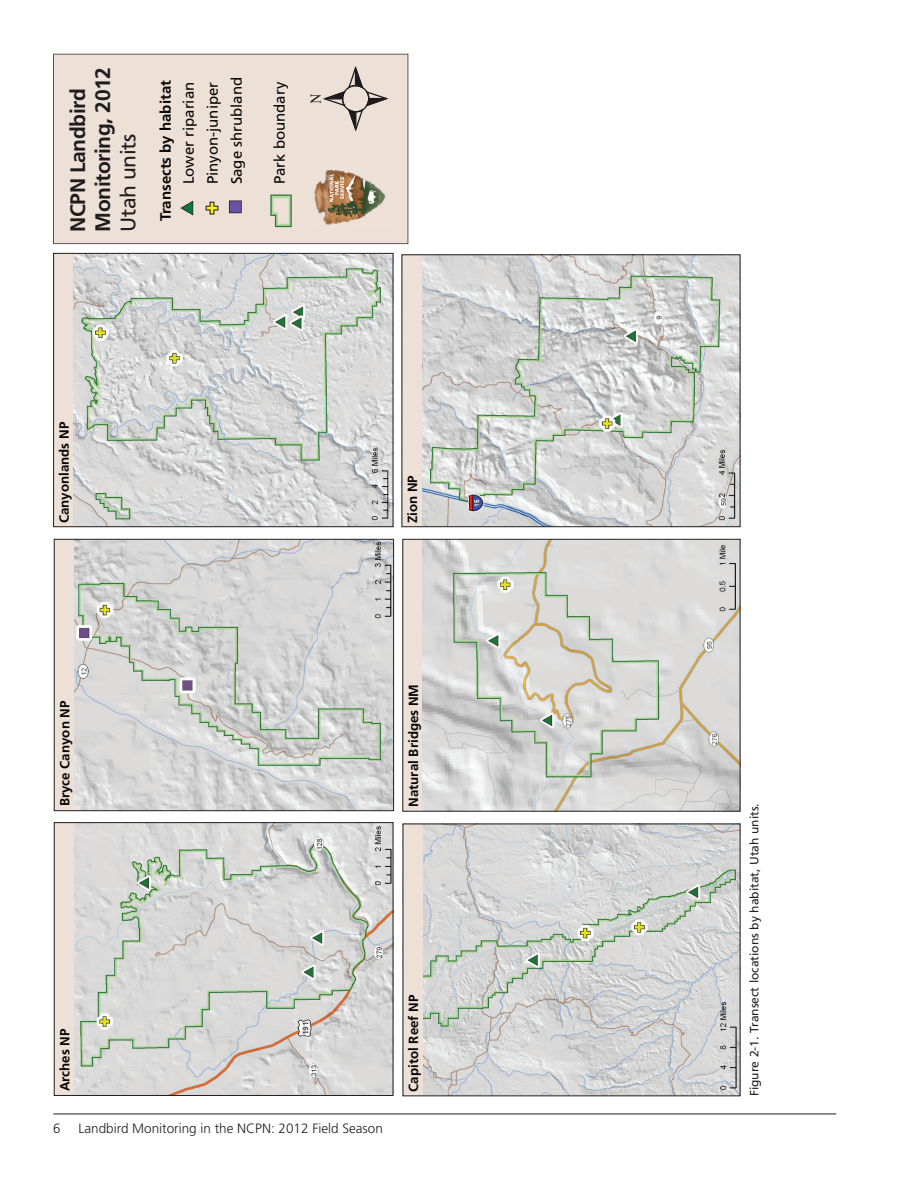
<style>
.page{position:relative;width:918px;height:1188px;background:#fff}
.page>*{position:absolute;margin:0;border:0;box-sizing:border-box;transform-origin:0 0}
.t1{font:900 23.55px "Frutiger LT Std";color:#f7ee1a}
.t2{font:700 21px/25.2px "Frutiger LT Std";letter-spacing:-.02em;color:#1e1c1d}
.t3{font:15px/23.7px "Frutiger LT Std";color:#050504}
.t4{font:300 13.5px "Frutiger LT Std";color:#231f20}
.t5{font:700 13.35px "Frutiger LT Std";color:#050504}
.t6{font:12px "Frutiger LT Std";color:#231f20}
.s1{font-weight:400}
.s2{font-weight:700}
</style>
<div class="page">
<hr style="left:53px;top:1114px;width:783px;height:1px;background:#231f20">
<div style="left:53px;top:54px;width:355px;height:190px;background:#ede0d7"></div>
<svg style="left:311px;top:66px;width:78px;height:66px"></svg>
<svg style="left:180px;top:201px;width:13px;height:14px"></svg>
<svg style="left:229px;top:200px;width:13px;height:13px"></svg>
<svg style="left:205px;top:201px;width:14px;height:14px"></svg>
<img style="left:313px;top:168px;width:77px;height:58px">
<svg style="left:270px;top:195px;width:22px;height:32px"></svg>
<img style="left:73px;top:824px;width:318px;height:270px">
<div style="left:54px;top:823px;width:19px;height:272px;background:#ede0d7"></div>
<div style="left:54px;top:822px;width:339px;height:274px;border:1px solid #231f20"></div>
<img style="left:73px;top:541px;width:319px;height:268px">
<div style="left:54px;top:539px;width:19px;height:272px;background:#ede0d7"></div>
<div style="left:54px;top:539px;width:340px;height:272px;border:1px solid #231f20"></div>
<img style="left:73px;top:255px;width:318px;height:270px">
<div style="left:54px;top:253px;width:19px;height:274px;background:#ede0d7"></div>
<div style="left:53px;top:253px;width:340px;height:274px;border:1px solid #231f20"></div>
<img style="left:422px;top:826px;width:316px;height:268px">
<div style="left:403px;top:824px;width:19px;height:272px;background:#ede0d7"></div>
<img style="left:422px;top:541px;width:316px;height:269px">
<div style="left:403px;top:539px;width:19px;height:272px;background:#ede0d7"></div>
<div style="left:402px;top:539px;width:338px;height:273px;border:1px solid #231f20"></div>
<img style="left:421px;top:256px;width:317px;height:269px">
<div style="left:402px;top:255px;width:19px;height:272px;background:#ede0d7"></div>
<div style="left:402px;top:254px;width:338px;height:273px;border:1px solid #231f20"></div>
<p class="t2" style="left:65px;top:232px;width:166px;rotate:-90deg">NCPN Landbird<br>Monitoring, 2012<br><span class="s1">Utah units</span></p>
<p class="t3" style="left:154px;top:184px;width:109px;text-indent:-37px;rotate:-90deg"><span class="s2">Transects by habitat<br></span>Lower riparian<br>Pinyon-juniper<br>Sage shrubland</p>
<p class="t1" style="left:195px;top:215px;width:16px;rotate:-90deg">+</p>
<p class="t3" style="left:268px;top:184px;width:104px;rotate:-90deg">Park boundary</p>
<p class="t5" style="left:56px;top:523px;width:103px;rotate:-90deg">Canyonlands NP</p>
<p class="t5" style="left:57px;top:806px;width:107px;rotate:-90deg">Bryce Canyon NP</p>
<p class="t5" style="left:405px;top:523px;width:50px;rotate:-90deg">Zion NP</p>
<p class="t5" style="left:406px;top:807px;width:124px;rotate:-90deg">Natural Bridges NM</p>
<p class="t5" style="left:57px;top:1091px;width:64px;rotate:-90deg">Arches NP</p>
<p class="t4" style="left:53px;top:1121px;width:9px">6</p>
<p class="t4" style="left:78px;top:1121px;width:306px">Landbird Monitoring in the NCPN: 2012 Field Season</p>
<p class="t5" style="left:406px;top:1092px;width:98px;rotate:-90deg">Capitol Reef NP</p>
<p class="t6" style="left:747px;top:1096px;width:294px;rotate:-90deg">Figure 2-1. Transect locations by habitat, Utah units.</p>
</div>
